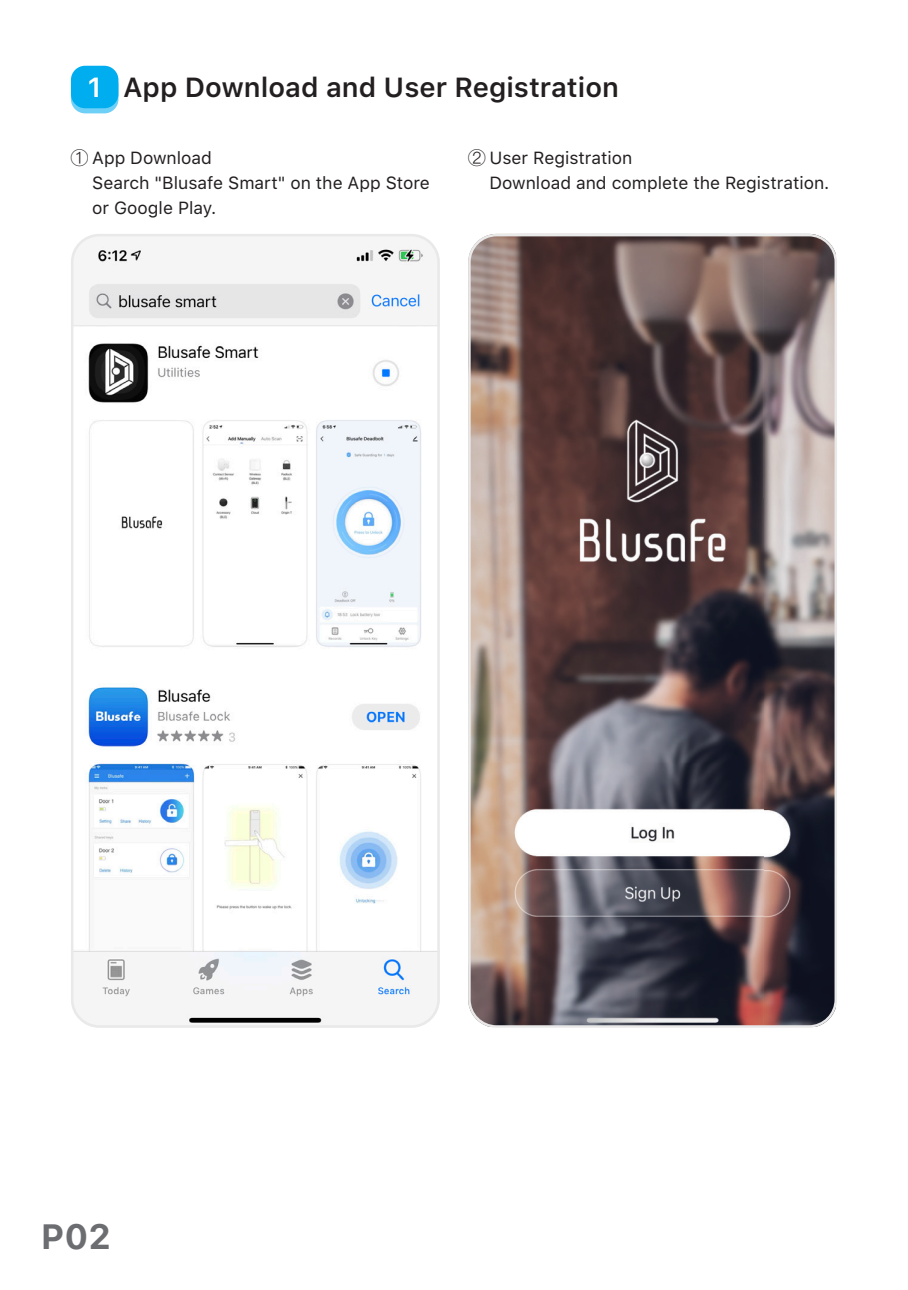
<style>
.page{position:relative;width:908px;height:1290px;background:#fff}
.page>*{position:absolute;margin:0;border:0;box-sizing:border-box;transform-origin:0 0}
.t1{font:700 35px "SF Pro Text";color:#6c6d70}
.大标题左{font:600 27.5px "SF Pro Text";color:#231f20}
.q1{font:600 27.5px "SF Pro Text";color:#fff}
.t2{font:17.5px/25px "SF Pro Text";color:#231f20}
.s1{font-family:"Ping Fang SC Regular"}
</style>
<div class="page">
<svg style="left:468px;top:234px;width:368px;height:794px;background:#746465"></svg>
<svg style="left:71px;top:234px;width:368px;height:794px"></svg>
<div style="left:71px;top:71px;width:47px;height:42px;background:linear-gradient(to right,#6ed0f6,#6ccff6);border-radius:14px"></div>
<div style="left:71px;top:66px;width:47px;height:42px;background:#00aeef;border-radius:14px"></div>
<p class="q1" style="left:88px;top:67px;width:15px">1</p>
<p class="大标题左" style="left:123px;top:67px;width:497px">App Download and User Registration</p>
<p class="t2" style="left:92px;top:144px;width:339px;text-indent:-21px"><span class="s1">①</span> App Download<br>Search "Blusafe Smart" on the App Store or Google Play.</p>
<p class="t2" style="left:489px;top:144px;width:341px;text-indent:-21px"><span class="s1">②</span> User Registration<br>Download and complete the Registration.</p>
<h1 class="t1" style="left:41px;top:1216px;width:72px">P02</h1>
</div>
